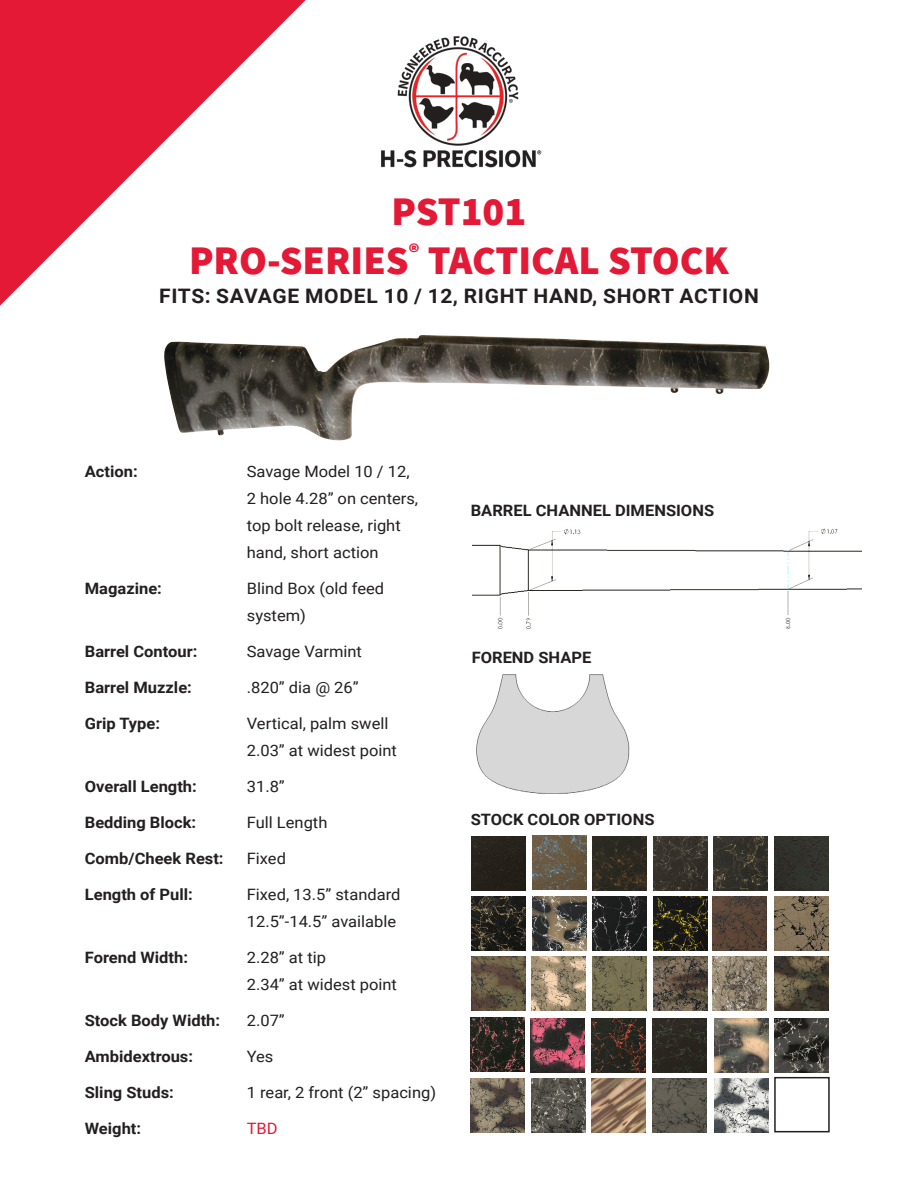
<style>
.page{position:relative;width:918px;height:1188px;background:#fff}
.page>*{position:absolute;margin:0;border:0;box-sizing:border-box;transform-origin:0 0}
.t1{font:900 40.5px "Source Sans Pro";color:#e31936}
.t2{font:700 19.95px "Roboto";letter-spacing:.035em;color:#231f20;scale:1.05 1}
.t3{font:15.6px "Roboto";color:#231f20;scale:1.05 1}
.t4{font:700 15.6px "Roboto";color:#231f20;scale:1.05 1}
.t5{font:15.6px "Roboto";color:#e31936;scale:1.05 1}
</style>
<div class="page">
<img style="left:381px;top:36px;width:161px;height:132px">
<img style="left:164px;top:335px;width:606px;height:106px">
<img style="left:472px;top:528px;width:389px;height:101px">
<img style="left:476px;top:674px;width:154px;height:120px">
<svg style="left:0;top:0;width:306px;height:306px"></svg>
<div style="left:472px;top:836px;width:54px;height:54px;background:#25211a"></div>
<img style="left:531px;top:1018px;width:54px;height:54px">
<img style="left:653px;top:896px;width:54px;height:54px">
<img style="left:472px;top:957px;width:54px;height:54px">
<img style="left:774px;top:896px;width:54px;height:54px">
<img style="left:532px;top:836px;width:54px;height:54px">
<img style="left:592px;top:1018px;width:54px;height:54px">
<img style="left:712px;top:896px;width:54px;height:54px">
<img style="left:532px;top:957px;width:54px;height:54px">
<img style="left:774px;top:957px;width:54px;height:54px">
<img style="left:593px;top:836px;width:54px;height:54px">
<img style="left:652px;top:1018px;width:54px;height:54px">
<img style="left:471px;top:1078px;width:54px;height:54px">
<img style="left:593px;top:957px;width:54px;height:54px">
<img style="left:774px;top:1018px;width:54px;height:54px">
<img style="left:653px;top:836px;width:54px;height:54px">
<img style="left:472px;top:896px;width:54px;height:54px">
<img style="left:531px;top:1078px;width:54px;height:54px">
<img style="left:653px;top:957px;width:54px;height:54px">
<img style="left:714px;top:1079px;width:54px;height:54px">
<img style="left:714px;top:836px;width:54px;height:54px">
<img style="left:532px;top:896px;width:54px;height:54px">
<img style="left:592px;top:1078px;width:54px;height:54px">
<img style="left:712px;top:957px;width:54px;height:54px">
<img style="left:714px;top:1018px;width:54px;height:54px">
<img style="left:471px;top:1018px;width:54px;height:54px">
<img style="left:593px;top:896px;width:54px;height:54px">
<img style="left:652px;top:1078px;width:54px;height:54px">
<img style="left:774px;top:836px;width:54px;height:54px">
<div style="left:774px;top:1077px;width:56px;height:55px;border:2px solid #231f20"></div>
<p class="t1" style="left:392px;top:184px;width:136px">PST101</p>
<p class="t1" style="left:189px;top:232px;width:541px">PRO-SERIES<sup>®</sup> TACTICAL STOCK</p>
<p class="t2" style="left:159px;top:282px;width:573px">FITS: SAVAGE MODEL 10 / 12, RIGHT HAND, SHORT ACTION</p>
<p class="t4" style="left:85px;top:460px;width:52px">Action:</p>
<p class="t3" style="left:247px;top:460px;width:157px">Savage Model 10 / 12,</p>
<p class="t3" style="left:247px;top:487px;width:165px">2 hole 4.28” on centers,</p>
<p class="t3" style="left:247px;top:514px;width:148px">top bolt release, right</p>
<p class="t3" style="left:247px;top:541px;width:127px">hand, short action</p>
<p class="t4" style="left:85px;top:577px;width:75px">Magazine:</p>
<p class="t3" style="left:247px;top:577px;width:132px">Blind Box (old feed</p>
<p class="t3" style="left:247px;top:604px;width:58px">system)</p>
<p class="t4" style="left:85px;top:640px;width:109px">Barrel Contour:</p>
<p class="t3" style="left:247px;top:640px;width:111px">Savage Varmint</p>
<p class="t4" style="left:85px;top:676px;width:104px">Barrel Muzzle:</p>
<p class="t3" style="left:247px;top:676px;width:108px">.820” dia @ 26”</p>
<p class="t4" style="left:85px;top:712px;width:73px">Grip Type:</p>
<p class="t3" style="left:247px;top:712px;width:136px">Vertical, palm swell</p>
<p class="t3" style="left:247px;top:739px;width:145px">2.03” at widest point</p>
<p class="t4" style="left:85px;top:775px;width:108px">Overall Length:</p>
<p class="t3" style="left:247px;top:775px;width:38px">31.8”</p>
<p class="t4" style="left:85px;top:811px;width:108px">Bedding Block:</p>
<p class="t3" style="left:247px;top:811px;width:78px">Full Length</p>
<p class="t4" style="left:85px;top:847px;width:134px">Comb/Cheek Rest:</p>
<p class="t3" style="left:247px;top:847px;width:39px">Fixed</p>
<p class="t4" style="left:85px;top:883px;width:104px">Length of Pull:</p>
<p class="t3" style="left:247px;top:883px;width:148px">Fixed, 13.5” standard</p>
<p class="t3" style="left:247px;top:910px;width:144px">12.5”-14.5” available</p>
<p class="t4" style="left:85px;top:946px;width:100px">Forend Width:</p>
<p class="t3" style="left:247px;top:946px;width:77px">2.28” at tip</p>
<p class="t3" style="left:247px;top:973px;width:145px">2.34” at widest point</p>
<p class="t4" style="left:85px;top:1009px;width:130px">Stock Body Width:</p>
<p class="t3" style="left:247px;top:1009px;width:38px">2.07”</p>
<p class="t4" style="left:85px;top:1045px;width:105px">Ambidextrous:</p>
<p class="t3" style="left:247px;top:1045px;width:27px">Yes</p>
<p class="t4" style="left:85px;top:1081px;width:86px">Sling Studs:</p>
<p class="t3" style="left:247px;top:1081px;width:182px">1 rear, 2 front (2” spacing)</p>
<p class="t4" style="left:85px;top:1117px;width:55px">Weight:</p>
<p class="t5" style="left:247px;top:1117px;width:31px">TBD</p>
<p class="t4" style="left:471px;top:499px;width:233px">BARREL CHANNEL DIMENSIONS</p>
<p class="t4" style="left:472px;top:647px;width:116px">FOREND SHAPE</p>
<p class="t4" style="left:471px;top:809px;width:177px">STOCK COLOR OPTIONS</p>
</div>
